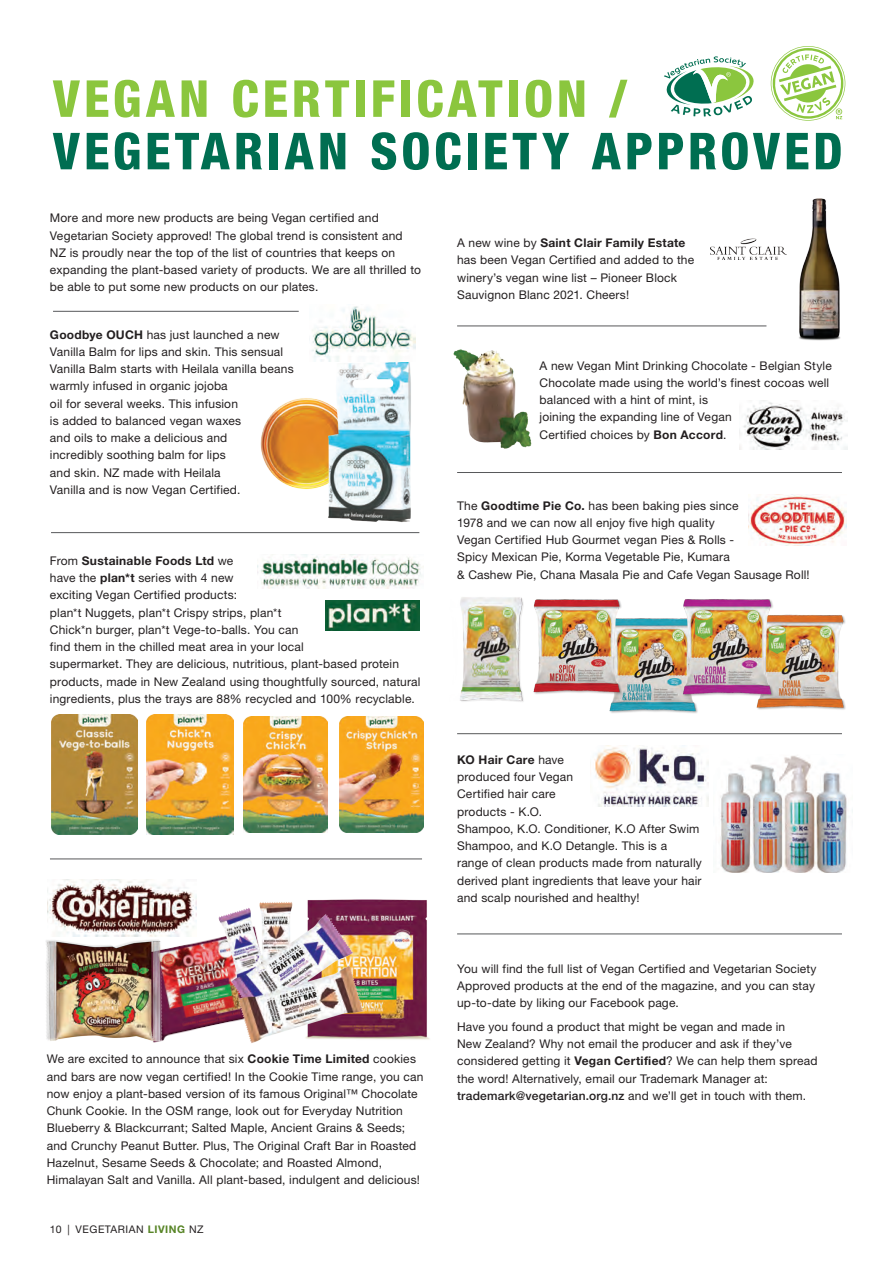
<style>
.page{position:relative;width:893px;height:1263px;background:#fff}
.page>*{position:absolute;margin:0;border:0;box-sizing:border-box;transform-origin:0 0}
.H1_-_Article_Heading{font:800 condensed 51px/52.5px "Helvetica Neue";letter-spacing:.07em;color:#006e51}
.body_sans{font:12px/17.2px "Helvetica Neue";letter-spacing:.015em;color:#231f20}
.t1{font:10.5px "Helvetica Neue";letter-spacing:.05em;color:#231f20}
.s1{color:#8bc63e}
.s2{font-weight:700}
.s3{font-weight:700;color:#588527}
.s4{font-weight:500}
</style>
<div class="page">
<img style="left:260px;top:398px;width:58px;height:91px">
<svg style="left:771px;top:46px;width:74px;height:75px"></svg>
<svg style="left:664px;top:56px;width:90px;height:60px"></svg>
<img style="left:318px;top:362px;width:93px;height:160px">
<img style="left:720px;top:756px;width:127px;height:116px">
<img style="left:312px;top:306px;width:103px;height:56px">
<img style="left:325px;top:600px;width:94px;height:30px">
<img style="left:749px;top:494px;width:97px;height:51px">
<img style="left:594px;top:746px;width:114px;height:60px">
<img style="left:147px;top:714px;width:86px;height:121px">
<img style="left:51px;top:714px;width:87px;height:121px">
<img style="left:244px;top:716px;width:83px;height:117px">
<img style="left:340px;top:716px;width:83px;height:117px">
<img style="left:453px;top:349px;width:79px;height:100px">
<img style="left:258px;top:555px;width:164px;height:33px">
<img style="left:48px;top:879px;width:148px;height:48px">
<img style="left:374px;top:899px;width:56px;height:141px">
<img style="left:125px;top:919px;width:91px;height:115px">
<img style="left:216px;top:899px;width:158px;height:144px">
<img style="left:46px;top:927px;width:129px;height:116px">
<img style="left:756px;top:614px;width:90px;height:96px">
<img style="left:609px;top:618px;width:89px;height:95px">
<img style="left:533px;top:599px;width:104px;height:102px">
<img style="left:460px;top:597px;width:64px;height:105px">
<img style="left:668px;top:599px;width:121px;height:103px">
<img style="left:799px;top:198px;width:42px;height:143px">
<img style="left:711px;top:238px;width:75px;height:21px">
<hr style="left:51px;top:532px;width:368px;height:1px;background:#57585a">
<hr style="left:457px;top:472px;width:385px;height:1px;background:#57585a">
<hr style="left:457px;top:733px;width:385px;height:1px;background:#57585a">
<hr style="left:457px;top:934px;width:385px;height:1px;background:#57585a">
<hr style="left:50px;top:859px;width:372px;height:1px;background:#57585a">
<hr style="left:457px;top:326px;width:309px;height:1px;background:#57585a">
<hr style="left:53px;top:311px;width:246px;height:1px;background:#57585a">
<img style="left:739px;top:400px;width:108px;height:49px">
<p class="H1_-_Article_Heading" style="left:53px;top:72px;width:791px"><span class="s1">VEGAN CERTIFICATION /<br></span>VEGETARIAN SOCIETY APPROVED</p>
<p class="body_sans" style="left:50px;top:209px;width:372px">More and more new products are being Vegan certified and Vegetarian Society approved! The global trend is consistent and NZ is proudly near the top of the list of countries that keeps on expanding the plant-based variety of products. We are all thrilled to be able to put some new products on our plates.</p>
<p class="body_sans" style="left:50px;top:326px;width:245px"><span class="s2">Goodbye OUCH</span> has just launched a new Vanilla Balm for lips and skin. This sensual Vanilla Balm starts with Heilala vanilla beans warmly infused in organic jojoba<br>oil for several weeks. This infusion<br>is added to balanced vegan waxes<br>and oils to make a delicious and<br>incredibly soothing balm for lips<br>and skin. NZ made with Heilala<br>Vanilla and is now Vegan Certified.</p>
<p class="body_sans" style="left:50px;top:552px;width:372px">From <span class="s2">Sustainable Foods Ltd</span> we<br>have the <span class="s2">plan*t</span> series with 4 new<br>exciting Vegan Certified products:<br>plan*t Nuggets, plan*t Crispy strips, plan*t<br>Chick*n burger, plan*t Vege-to-balls. You can<br>find them in the chilled meat area in your local<br>supermarket. They are delicious, nutritious, plant-based protein products, made in New Zealand using thoughtfully sourced, natural ingredients, plus the trays are 88% recycled and 100% recyclable.</p>
<p class="body_sans" style="left:47px;top:1050px;width:378px">We are excited to announce that six <span class="s2">Cookie Time Limited</span> cookies and bars are now vegan certified! In the Cookie Time range, you can now enjoy a plant-based version of its famous Original™ Chocolate Chunk Cookie. In the OSM range, look out for Everyday Nutrition Blueberry &amp; Blackcurrant; Salted Maple, Ancient Grains &amp; Seeds; and Crunchy Peanut Butter. Plus, The Original Craft Bar in Roasted Hazelnut, Sesame Seeds &amp; Chocolate; and Roasted Almond, Himalayan Salt and Vanilla. All plant-based, indulgent and delicious!</p>
<p class="t1" style="left:50px;top:1223px;width:155px">10 | VEGETARIAN <span class="s3">LIVING</span> NZ</p>
<p class="body_sans" style="left:457px;top:234px;width:239px">A new wine by <span class="s2">Saint Clair Family Estate </span>has been Vegan Certified and added to the winery’s vegan wine list – Pioneer Block Sauvignon Blanc 2021. Cheers!</p>
<p class="body_sans" style="left:540px;top:357px;width:294px">A new Vegan Mint Drinking Chocolate - Belgian Style Chocolate made using the world’s finest cocoas well balanced with a hint of mint, is<br>joining the expanding line of Vegan<br>Certified choices by <span class="s2">Bon Accord</span>.</p>
<p class="body_sans" style="left:457px;top:496px;width:354px">The <span class="s2">Goodtime Pie Co.</span> has been baking pies since<br>1978 and we can now all enjoy five high quality<br>Vegan Certified Hub Gourmet vegan Pies &amp; Rolls -<br>Spicy Mexican Pie, Korma Vegetable Pie, Kumara<br>&amp; Cashew Pie, Chana Masala Pie and Cafe Vegan Sausage Roll!</p>
<p class="body_sans" style="left:457px;top:751px;width:246px"><span class="s2">KO Hair Care</span> have<br>produced four Vegan<br>Certified hair care<br>products - K.O.<br>Shampoo, K.O. Conditioner, K.O After Swim<br>Shampoo, and K.O Detangle. This is a<br>range of clean products made from naturally derived plant ingredients that leave your hair and scalp nourished and healthy!</p>
<p class="body_sans" style="left:457px;top:959px;width:361px">You will find the full list of Vegan Certified and Vegetarian Society<br>Approved products at the end of the magazine, and you can stay up-to-date by liking our Facebook page.</p>
<p class="body_sans" style="left:457px;top:1018px;width:362px">Have you found a product that might be vegan and made in<br>New Zealand? Why not email the producer and ask if they’ve considered getting it <span class="s2">Vegan Certified</span>? We can help them spread the word! Alternatively, email our Trademark Manager at: <span class="s4">trademark@vegetarian.org.nz</span> and we’ll get in touch with them.</p>
</div>
